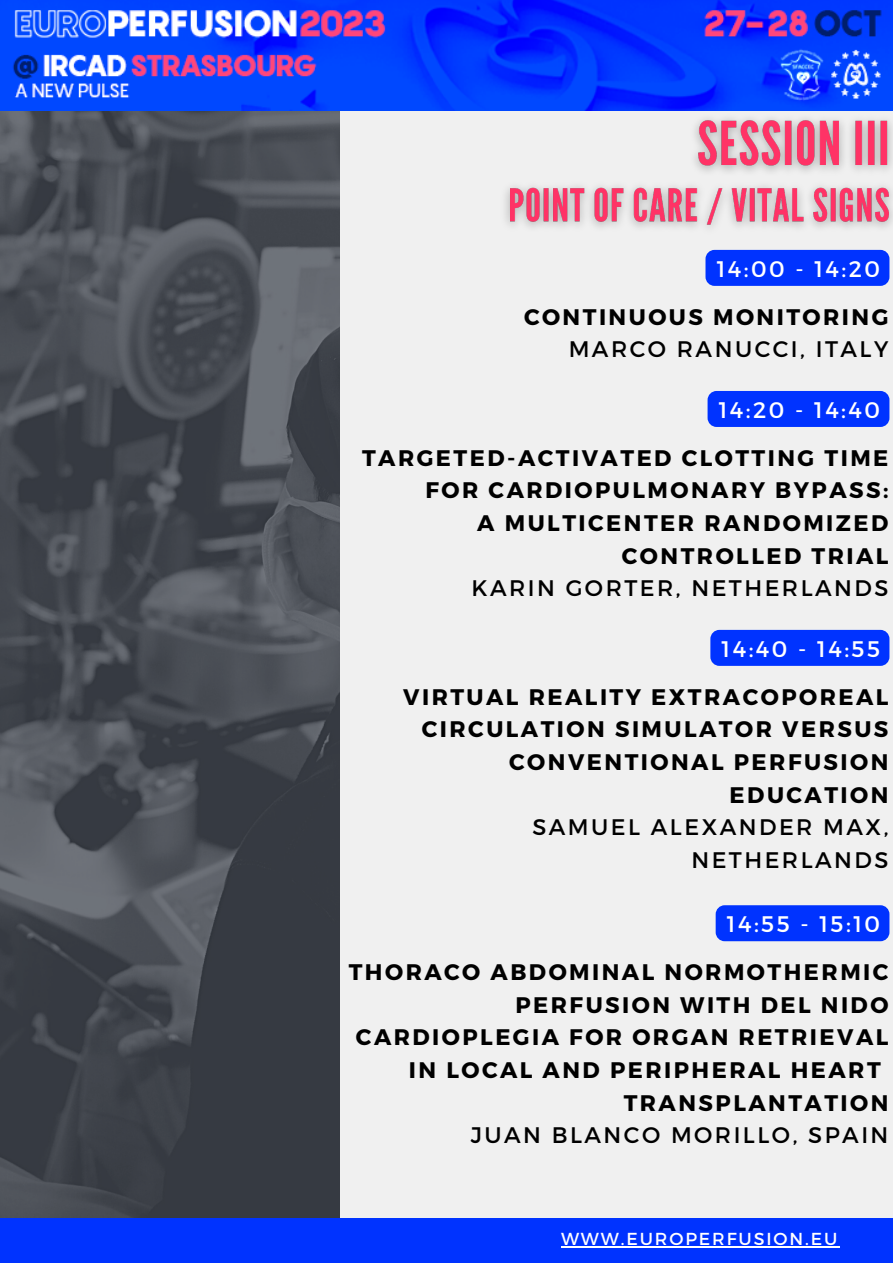
<style>
.page{position:relative;width:893px;height:1264px;background:#fff}
.page>*{position:absolute;margin:0;border:0;box-sizing:border-box;transform-origin:0 0}
.t1{font:700 22.5px/32.5px "Montserrat";letter-spacing:.11em;color:#000;text-align:right}
.t2{font:22.5px/32.5px "Montserrat";letter-spacing:.11em;color:#000;text-align:right}
.t3{font:22.5px "Montserrat";letter-spacing:.11em;color:#fff}
.t4{font:17.4px "Montserrat";letter-spacing:.11em;color:#fff}
</style>
<div class="page">
<div style="left:0;top:0;width:892px;height:1262px;background:#f0f0f0"></div>
<img style="left:0;top:110px;width:339px;height:1108px">
<div style="left:0;top:1218px;width:892px;height:44px;background:#03f"></div>
<img style="left:0;top:0;width:892px;height:110px">
<hr style="left:561px;top:1246px;width:278px;height:1px;background:#fff">
<img style="left:494px;top:96px;width:398px;height:155px">
<div style="left:705px;top:250px;width:184px;height:36px;background:#03f;border-radius:9px"></div>
<div style="left:707px;top:391px;width:182px;height:36px;background:#03f;border-radius:9px"></div>
<div style="left:710px;top:630px;width:179px;height:36px;background:#03f;border-radius:9px"></div>
<div style="left:715px;top:905px;width:174px;height:36px;background:#03f;border-radius:9px"></div>
<p class="t3" style="left:716px;top:254px;width:165px">14:00 - 14:20</p>
<p class="t1" style="left:524px;top:299px;width:366px">CONTINUOUS MONITORING</p>
<p class="t2" style="left:568px;top:332px;width:321px">MARCO RANUCCI, ITALY</p>
<p class="t3" style="left:718px;top:395px;width:163px">14:20 - 14:40</p>
<p class="t1" style="left:362px;top:440px;width:528px">TARGETED-ACTIVATED CLOTTING TIME<br>FOR CARDIOPULMONARY BYPASS:</p>
<p class="t1" style="left:477px;top:505px;width:412px">A MULTICENTER RANDOMIZED<br>CONTROLLED TRIAL</p>
<p class="t2" style="left:471px;top:571px;width:418px">KARIN GORTER, NETHERLANDS</p>
<p class="t3" style="left:721px;top:634px;width:160px">14:40 - 14:55</p>
<p class="t1" style="left:403px;top:679px;width:487px">VIRTUAL REALITY EXTRACOPOREAL<br>CIRCULATION SIMULATOR VERSUS<br>CONVENTIONAL PERFUSION<br>EDUCATION</p>
<p class="t2" style="left:532px;top:809px;width:357px">SAMUEL ALEXANDER MAX,<br>NETHERLANDS</p>
<p class="t3" style="left:726px;top:909px;width:155px">14:55 - 15:10</p>
<p class="t1" style="left:349px;top:954px;width:541px">THORACO ABDOMINAL NORMOTHERMIC</p>
<p class="t1" style="left:515px;top:987px;width:374px">PERFUSION WITH DEL NIDO</p>
<p class="t1" style="left:356px;top:1019px;width:534px">CARDIOPLEGIA FOR ORGAN RETRIEVAL</p>
<p class="t1" style="left:409px;top:1052px;width:473px">IN LOCAL AND PERIPHERAL HEART</p>
<p class="t1" style="left:623px;top:1085px;width:266px">TRANSPLANTATION</p>
<p class="t2" style="left:470px;top:1117px;width:419px">JUAN BLANCO MORILLO, SPAIN</p>
<p class="t4" style="left:561px;top:1227px;width:278px">WWW.EUROPERFUSION.EU</p>
</div>
